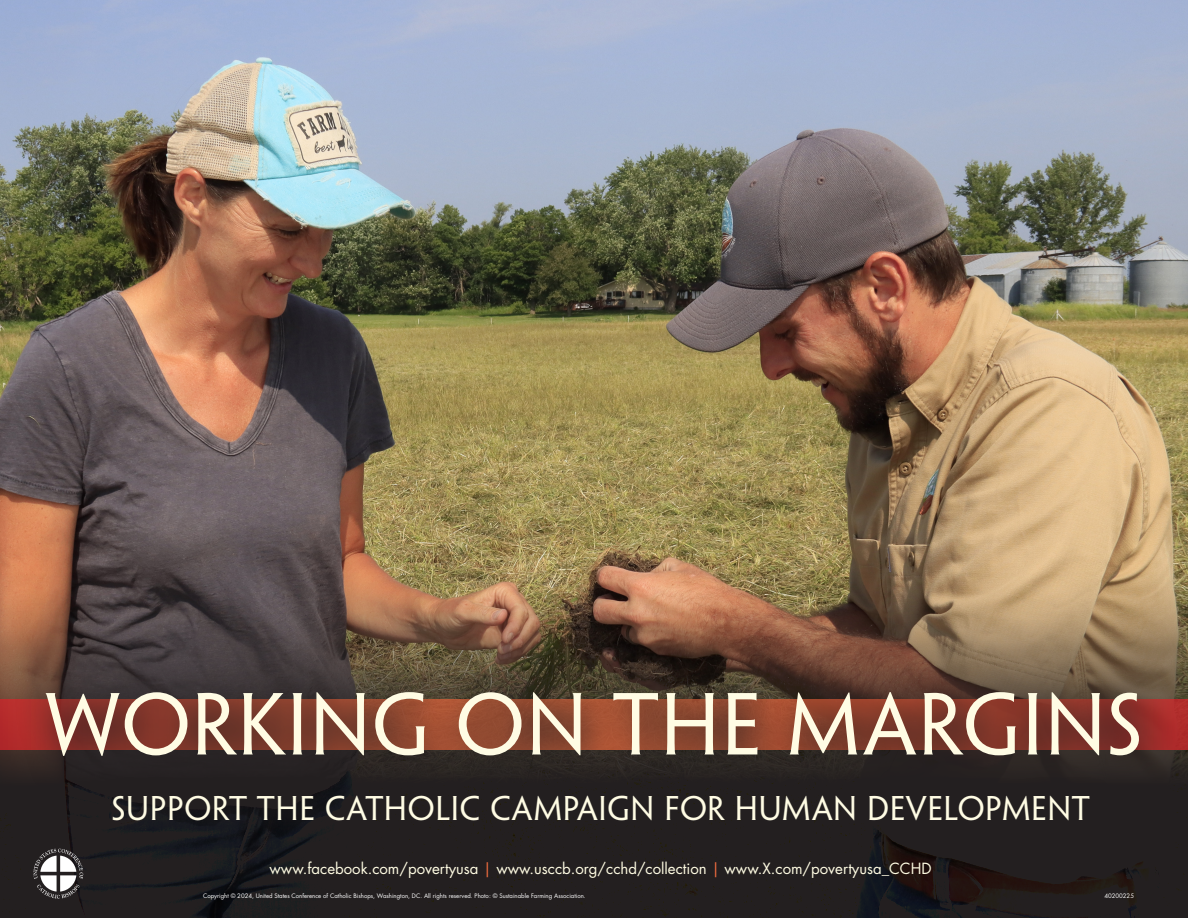
<style>
.page{position:relative;width:1188px;height:918px;background:#fff}
.page>*{position:absolute;margin:0;border:0;box-sizing:border-box;transform-origin:0 0}
.t1{font:78.75px "Penumbra Flare Std";letter-spacing:.02em;color:#fffce4}
.t2{font:30.75px "Penumbra Flare Std";letter-spacing:.02em;color:#fffce4}
.t3{font:15px "Futura Std";color:#fffce3}
.t4{font:6px "Futura Std";color:#fff}
.s1{color:#f36d3f}
</style>
<div class="page">
<img style="left:0;top:0;width:1188px;height:475px">
<img style="left:0;top:475px;width:1188px;height:443px">
<div style="left:94px;top:776px;width:1019px;height:69px;background:#231f20"></div>
<div style="left:13px;top:657px;width:1170px;height:143px;background:#231f20;opacity:.75"></div>
<svg style="left:33px;top:849px;width:50px;height:50px"></svg>
<p class="t1" style="left:45px;top:678px;width:1099px">WORKING ON THE MARGINS</p>
<p class="t2" style="left:112px;top:790px;width:980px">SUPPORT THE CATHOLIC CAMPAIGN FOR HUMAN DEVELOPMENT</p>
<p class="t3" style="left:270px;top:859px;width:664px">www.facebook.com/povertyusa <span class="s1">|</span> www.usccb.org/cchd/collection <span class="s1">|</span> www.X.com/povertyusa_CCHD</p>
<p class="t4" style="left:203px;top:892px;width:384px">Copyright © 2024, United States Conference of Catholic Bishops, Washington, DC. All rights reserved. Photo: © Sustainable Farming Association.</p>
<p class="t4" style="left:1104px;top:892px;width:31px">40200225</p>
</div>
